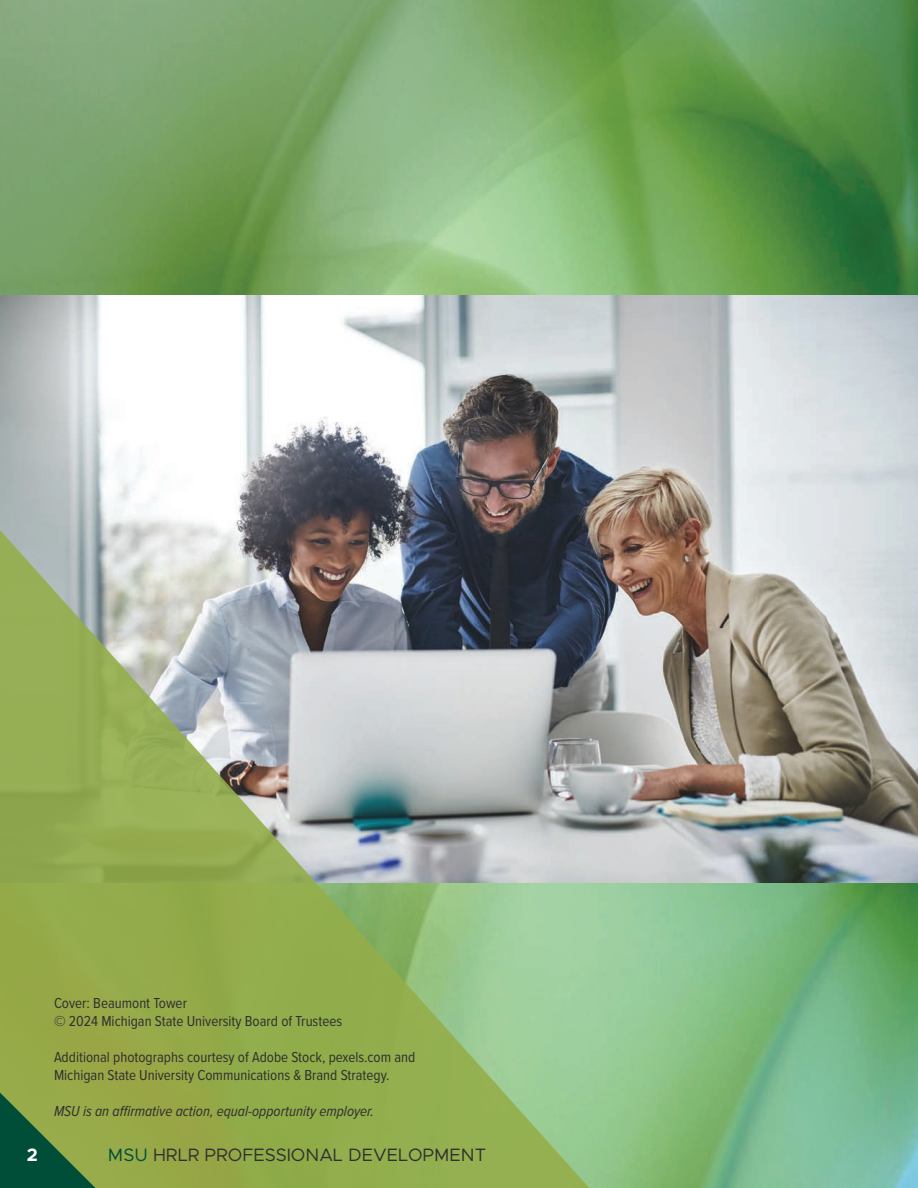
<style>
.page{position:relative;width:918px;height:1188px;background:#fff}
.page>*{position:absolute;margin:0;border:0;box-sizing:border-box;transform-origin:0 0}
.t1{font:18px "Metropolis";color:#312f30}
.t2{font:700 18px "Metropolis";color:#fff}
.t3{font:15px/18px "Proxima Nova Cond";color:#312f30}
.t4{font:italic 15px "Proxima Nova Cond";color:#312f30}
.s1{color:#004e38}
</style>
<div class="page">
<img style="left:0;top:0;width:918px;height:1188px">
<img style="left:863px;top:296px;width:55px;height:586px">
<img style="left:0;top:270px;width:863px;height:918px">
<svg style="left:0;top:1093px;width:95px;height:95px;background:#4a7b41"></svg>
<p class="t3" style="left:54px;top:993px;width:290px">Cover: Beaumont Tower<br>© 2024 Michigan State University Board of Trustees</p>
<p class="t3" style="left:54px;top:1047px;width:363px">Additional photographs courtesy of Adobe Stock, pexels.com and<br>Michigan State University Communications &amp; Brand Strategy.</p>
<p class="t4" style="left:54px;top:1100px;width:321px">MSU is an affirmative action, equal-opportunity employer.</p>
<p class="t2" style="left:27px;top:1143px;width:12px">2</p>
<p class="t1" style="left:108px;top:1144px;width:380px"><span class="s1">MSU</span> HRLR PROFESSIONAL DEVELOPMENT</p>
</div>
